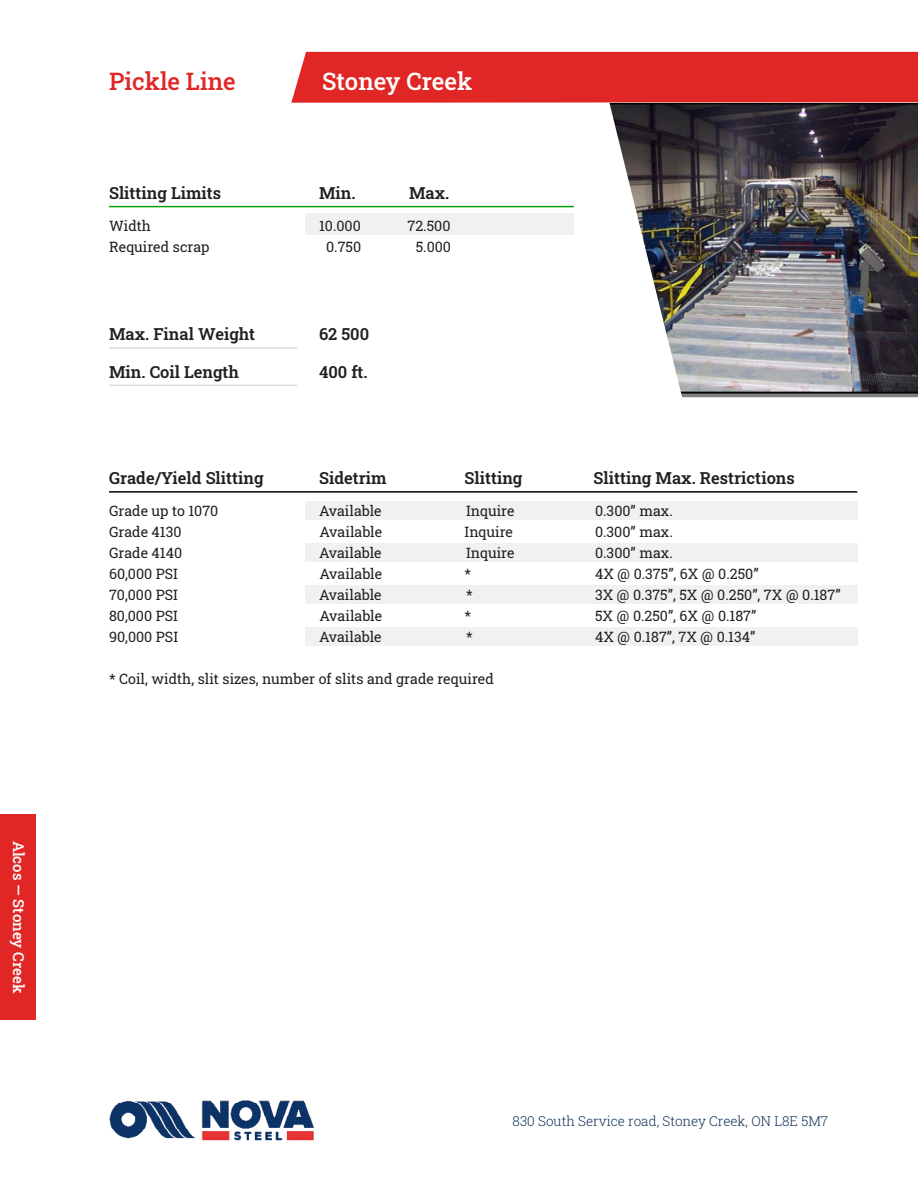
<style>
.page{position:relative;width:918px;height:1188px;background:#fff}
.page>*{position:absolute;margin:0;border:0;box-sizing:border-box;transform-origin:0 0}
.t1{font:24px "Roboto Slab";color:#fff}
.t2{font:24px "Roboto Slab";color:#e12726}
.t3{font:16.5px "Roboto Slab";color:#221f1f}
.t4{font:15px "Roboto Slab";color:#fff}
.t5{font:14.25px "Roboto Slab";color:#221f1f}
.t6{font:13.5px "Roboto Slab";color:#0f3155}
</style>
<div class="page">
<div style="left:291px;top:52px;width:627px;height:51px;background:#e12726"></div>
<img style="left:609px;top:103px;width:309px;height:294px">
<img style="left:109px;top:1100px;width:205px;height:41px">
<div style="left:0;top:814px;width:36px;height:206px;background:#e12726"></div>
<hr style="left:109px;top:206px;width:465px;height:1px;background:#00a207">
<div style="left:305px;top:213px;width:269px;height:22px;background:#f1f1f2"></div>
<hr style="left:109px;top:347px;width:188px;height:2px;background:#dbdcde">
<hr style="left:109px;top:385px;width:188px;height:1px;background:#dbdcde">
<hr style="left:109px;top:491px;width:748px;height:2px;background:#000">
<div style="left:305px;top:501px;width:552px;height:19px;background:#f1f1f2"></div>
<div style="left:305px;top:543px;width:552px;height:19px;background:#f1f1f2"></div>
<div style="left:305px;top:585px;width:552px;height:19px;background:#f1f1f2"></div>
<div style="left:305px;top:627px;width:552px;height:19px;background:#f1f1f2"></div>
<p class="t4" style="left:25px;top:841px;width:154px;rotate:90deg">Alcos — Stoney Creek</p>
<h1 class="t2" style="left:109px;top:72px;width:128px">Pickle Line</h1>
<h1 class="t1" style="left:322px;top:72px;width:152px">Stoney Creek</h1>
<p class="t3" style="left:109px;top:186px;width:114px">Slitting Limits</p>
<p class="t3" style="left:319px;top:186px;width:38px">Min.</p>
<p class="t3" style="left:409px;top:186px;width:42px">Max.</p>
<p class="t5" style="left:109px;top:219px;width:44px">Width</p>
<p class="t5" style="left:319px;top:219px;width:43px">10.000</p>
<p class="t5" style="left:408px;top:219px;width:44px">72.500</p>
<p class="t5" style="left:109px;top:240px;width:102px">Required scrap</p>
<p class="t5" style="left:326px;top:240px;width:37px">0.750</p>
<p class="t5" style="left:416px;top:240px;width:37px">5.000</p>
<p class="t3" style="left:109px;top:327px;width:148px">Max. Final Weight</p>
<p class="t3" style="left:319px;top:327px;width:52px">62 500</p>
<p class="t3" style="left:109px;top:365px;width:131px">Min. Coil Length</p>
<p class="t3" style="left:319px;top:365px;width:50px">400 ft.</p>
<p class="t3" style="left:109px;top:471px;width:156px">Grade/Yield Slitting</p>
<p class="t3" style="left:319px;top:471px;width:69px">Sidetrim</p>
<p class="t3" style="left:465px;top:471px;width:59px">Slitting</p>
<p class="t3" style="left:594px;top:471px;width:203px">Slitting Max. Restrictions</p>
<p class="t5" style="left:109px;top:505px;width:111px">Grade up to 1070</p>
<p class="t5" style="left:319px;top:505px;width:64px">Available</p>
<p class="t5" style="left:466px;top:505px;width:50px">Inquire</p>
<p class="t5" style="left:595px;top:505px;width:79px">0.300” max.</p>
<p class="t5" style="left:109px;top:526px;width:74px">Grade 4130</p>
<p class="t5" style="left:320px;top:526px;width:64px">Available</p>
<p class="t5" style="left:465px;top:526px;width:50px">Inquire</p>
<p class="t5" style="left:595px;top:526px;width:79px">0.300” max.</p>
<p class="t5" style="left:109px;top:547px;width:75px">Grade 4140</p>
<p class="t5" style="left:319px;top:547px;width:64px">Available</p>
<p class="t5" style="left:466px;top:547px;width:50px">Inquire</p>
<p class="t5" style="left:595px;top:547px;width:79px">0.300” max.</p>
<p class="t5" style="left:109px;top:568px;width:70px">60,000 PSI</p>
<p class="t5" style="left:320px;top:568px;width:64px">Available</p>
<p class="t5" style="left:465px;top:568px;width:8px">*</p>
<p class="t5" style="left:595px;top:568px;width:165px">4X @ 0.375”, 6X @ 0.250”</p>
<p class="t5" style="left:109px;top:589px;width:70px">70,000 PSI</p>
<p class="t5" style="left:319px;top:589px;width:64px">Available</p>
<p class="t5" style="left:466px;top:589px;width:8px">*</p>
<p class="t5" style="left:595px;top:589px;width:247px">3X @ 0.375”, 5X @ 0.250”, 7X @ 0.187”</p>
<p class="t5" style="left:109px;top:610px;width:70px">80,000 PSI</p>
<p class="t5" style="left:320px;top:610px;width:64px">Available</p>
<p class="t5" style="left:465px;top:610px;width:8px">*</p>
<p class="t5" style="left:595px;top:610px;width:163px">5X @ 0.250”, 6X @ 0.187”</p>
<p class="t5" style="left:109px;top:631px;width:71px">90,000 PSI</p>
<p class="t5" style="left:319px;top:631px;width:64px">Available</p>
<p class="t5" style="left:466px;top:631px;width:8px">*</p>
<p class="t5" style="left:595px;top:631px;width:162px">4X @ 0.187”, 7X @ 0.134”</p>
<p class="t5" style="left:109px;top:673px;width:386px">* Coil, width, slit sizes, number of slits and grade required</p>
<p class="t6" style="left:513px;top:1116px;width:317px">830 South Service road, Stoney Creek, ON L8E 5M7</p>
</div>
